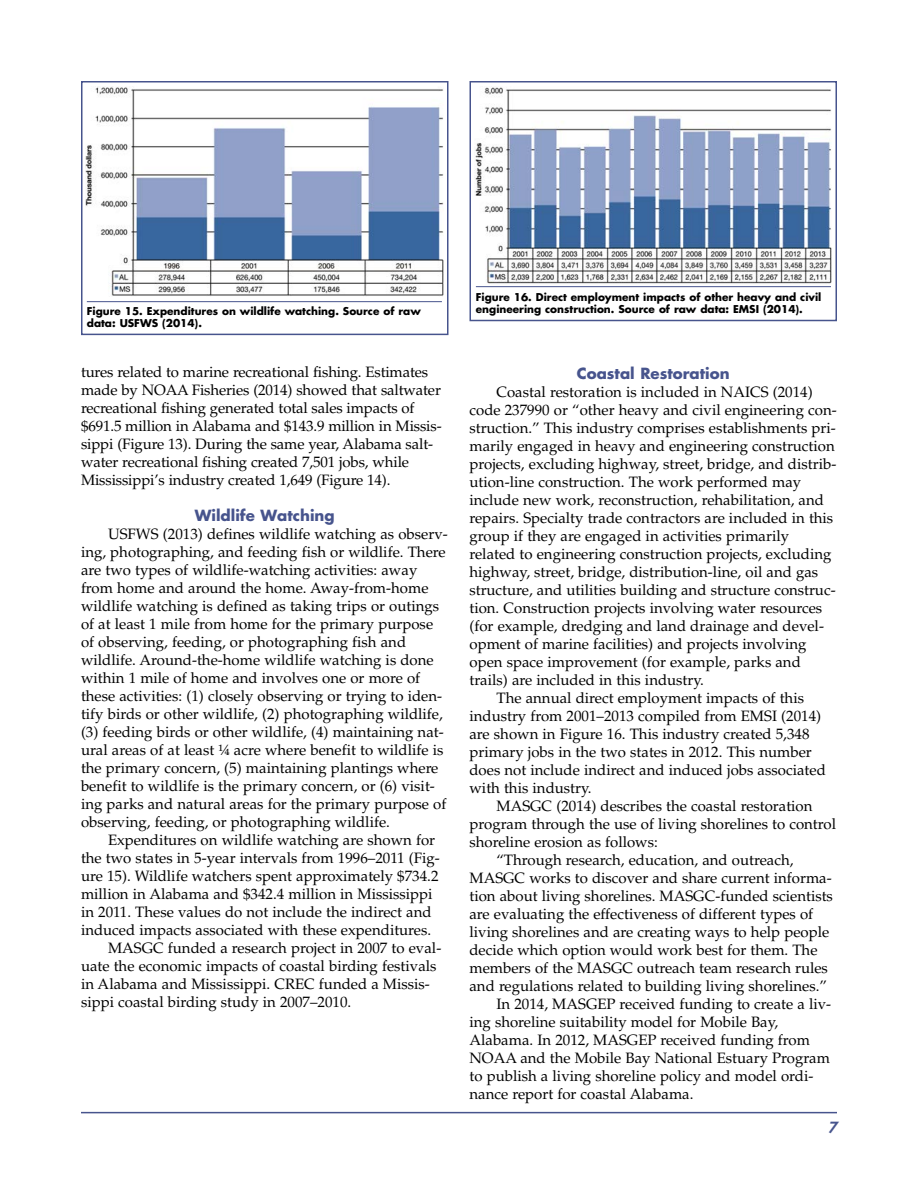
<style>
.page{position:relative;width:918px;height:1188px;background:#fff}
.page>*{position:absolute;margin:0;border:0;box-sizing:border-box;transform-origin:0 0}
.t1{font:15px/18px "Palatino LT Std";color:#000}
.t2{font:700 15px "Futura Std";color:#47548d}
.t3{font:italic 800 15px "Futura Std";color:#47548d;scale:1.05 1}
.t4{font:700 10.5px/12px "Futura Std";color:#000}
</style>
<div class="page">
<hr style="left:81px;top:1112px;width:756px;height:1px;background:#47548d">
<img style="left:86px;top:87px;width:358px;height:209px">
<div style="left:81px;top:81px;width:367px;height:254px;border:2px solid #47548d"></div>
<hr style="left:87px;top:301px;width:355px;height:1px;background:#47548d">
<img style="left:474px;top:87px;width:358px;height:197px">
<div style="left:470px;top:81px;width:367px;height:240px;border:2px solid #47548d"></div>
<hr style="left:476px;top:286px;width:355px;height:1px;background:#47548d">
<p class="t4" style="left:87px;top:306px;width:335px">Figure 15. Expenditures on wildlife watching. Source of raw data: USFWS (2014).</p>
<p class="t1" style="left:81px;top:365px;width:362px">tures related to marine recreational fishing. Estimates made by NOAA Fisheries (2014) showed that saltwater recreational fishing generated total sales impacts of $691.5 million in Alabama and $143.9 million in Missis&shy;sippi (Figure 13). During the same year, Alabama salt&shy;water recreational fishing created 7,501 jobs, while Mississippi’s industry created 1,649 (Figure 14).</p>
<p class="t2" style="left:195px;top:509px;width:141px">Wildlife Watching</p>
<p class="t1" style="left:81px;top:527px;width:368px;text-indent:27px">USFWS (2013) defines wildlife watching as observ&shy;ing, photo graphing, and feeding fish or wildlife. There are two types of wildlife-watching activities: away from home and around the home. Away-from-home wildlife watching is defined as taking trips or outings of at least 1 mile from home for the primary purpose of observing, feeding, or photographing fish and wildlife. Around-the-home wildlife watching is done within 1 mile of home and involves one or more of these activities: (1) closely observing or trying to iden - tify birds or other wildlife, (2) photo graphing wildlife, (3) feeding birds or other wildlife, (4) maintaining nat&shy;ural areas of at least ¼ acre where benefit to wildlife is the primary concern, (5) maintaining plantings where benefit to wildlife is the primary concern, or (6) visit&shy;ing parks and natural areas for the primary purpose of observing, feeding, or photographing wildlife.</p>
<p class="t1" style="left:108px;top:833px;width:329px">Expenditures on wildlife watching are shown for</p>
<p class="t1" style="left:81px;top:851px;width:360px">the two states in 5-year intervals from 1996–2011 (Fig-</p>
<p class="t1" style="left:81px;top:869px;width:359px">ure 15). Wildlife watchers spent approximately $734.2</p>
<p class="t1" style="left:81px;top:887px;width:353px">million in Alabama and $342.4 million in Mississippi</p>
<p class="t1" style="left:81px;top:905px;width:352px">in 2011. These values do not include the indirect and</p>
<p class="t1" style="left:81px;top:923px;width:352px">induced impacts associated with these expenditures.</p>
<p class="t1" style="left:108px;top:941px;width:335px">MASGC funded a research project in 2007 to eval-</p>
<p class="t1" style="left:81px;top:959px;width:357px">uate the economic impacts of coastal birding festivals</p>
<p class="t1" style="left:81px;top:977px;width:350px">in Alabama and Mississippi. CREC funded a Missis-</p>
<p class="t1" style="left:81px;top:995px;width:272px">sippi coastal birding study in 2007–2010.</p>
<p class="t4" style="left:476px;top:292px;width:347px">Figure 16. Direct employment impacts of other heavy and civil engineering construction. Source of raw data: EMSI (2014).</p>
<p class="t2" style="left:577px;top:366px;width:154px">Coastal Restoration</p>
<p class="t1" style="left:496px;top:384px;width:318px">Coastal restoration is included in NAICS (2014)</p>
<p class="t1" style="left:469px;top:402px;width:369px">code 237990 or “other heavy and civil engineering con-</p>
<p class="t1" style="left:469px;top:420px;width:368px">struction.” This industry comprises establishments pri-</p>
<p class="t1" style="left:469px;top:438px;width:367px">marily engaged in heavy and engineering construction</p>
<p class="t1" style="left:469px;top:456px;width:368px">projects, excluding highway, street, bridge, and distrib-</p>
<p class="t1" style="left:469px;top:474px;width:333px">ution-line construction. The work performed may</p>
<p class="t1" style="left:469px;top:492px;width:356px">include new work, reconstruction, rehabilitation, and</p>
<p class="t1" style="left:469px;top:510px;width:365px">repairs. Specialty trade contractors are included in this</p>
<p class="t1" style="left:469px;top:528px;width:321px">group if they are engaged in activities primarily</p>
<p class="t1" style="left:469px;top:546px;width:364px">related to engineering construction projects, excluding</p>
<p class="t1" style="left:469px;top:564px;width:350px">highway, street, bridge, distribution-line, oil and gas</p>
<p class="t1" style="left:469px;top:582px;width:368px">structure, and utilities building and structure construc-</p>
<p class="t1" style="left:469px;top:600px;width:354px">tion. Construction projects involving water resources</p>
<p class="t1" style="left:469px;top:618px;width:356px">(for example, dredging and land drainage and devel-</p>
<p class="t1" style="left:469px;top:636px;width:339px">opment of marine facilities) and projects involving</p>
<p class="t1" style="left:469px;top:654px;width:333px">open space improvement (for example, parks and</p>
<p class="t1" style="left:469px;top:672px;width:236px">trails) are included in this industry.</p>
<p class="t1" style="left:496px;top:690px;width:309px">The annual direct employment impacts of this</p>
<p class="t1" style="left:469px;top:708px;width:353px">industry from 2001–2013 compiled from EMSI (2014)</p>
<p class="t1" style="left:469px;top:726px;width:342px">are shown in Figure 16. This industry created 5,348</p>
<p class="t1" style="left:469px;top:744px;width:344px">primary jobs in the two states in 2012. This number</p>
<p class="t1" style="left:469px;top:762px;width:358px">does not include indirect and induced jobs associated</p>
<p class="t1" style="left:469px;top:780px;width:123px">with this industry.</p>
<p class="t1" style="left:496px;top:798px;width:318px">MASGC (2014) describes the coastal restoration</p>
<p class="t1" style="left:469px;top:816px;width:368px">program through the use of living shorelines to control</p>
<p class="t1" style="left:469px;top:834px;width:190px">shoreline erosion as follows:</p>
<p class="t1" style="left:496px;top:852px;width:299px">“Through research, education, and outreach,</p>
<p class="t1" style="left:469px;top:870px;width:364px">MASGC works to discover and share current informa-</p>
<p class="t1" style="left:469px;top:888px;width:365px">tion about living shorelines. MASGC-funded scientists</p>
<p class="t1" style="left:469px;top:906px;width:345px">are evaluating the effectiveness of different types of</p>
<p class="t1" style="left:469px;top:924px;width:361px">living shorelines and are creating ways to help people</p>
<p class="t1" style="left:469px;top:942px;width:350px">decide which option would work best for them. The</p>
<p class="t1" style="left:469px;top:960px;width:360px">members of the MASGC outreach team research rules</p>
<p class="t1" style="left:469px;top:978px;width:359px">and regulations related to building living shorelines.”</p>
<p class="t1" style="left:496px;top:996px;width:336px">In 2014, MASGEP received funding to create a liv-</p>
<p class="t1" style="left:469px;top:1014px;width:310px">ing shoreline suitability model for Mobile Bay,</p>
<p class="t1" style="left:469px;top:1032px;width:342px">Alabama. In 2012, MASGEP received funding from</p>
<p class="t1" style="left:469px;top:1050px;width:362px">NOAA and the Mobile Bay National Estuary Program</p>
<p class="t1" style="left:469px;top:1068px;width:346px">to publish a living shoreline policy and model ordi-</p>
<p class="t1" style="left:469px;top:1086px;width:226px">nance report for coastal Alabama.</p>
<p class="t3" style="left:828px;top:1120px;width:10px">7</p>
</div>
